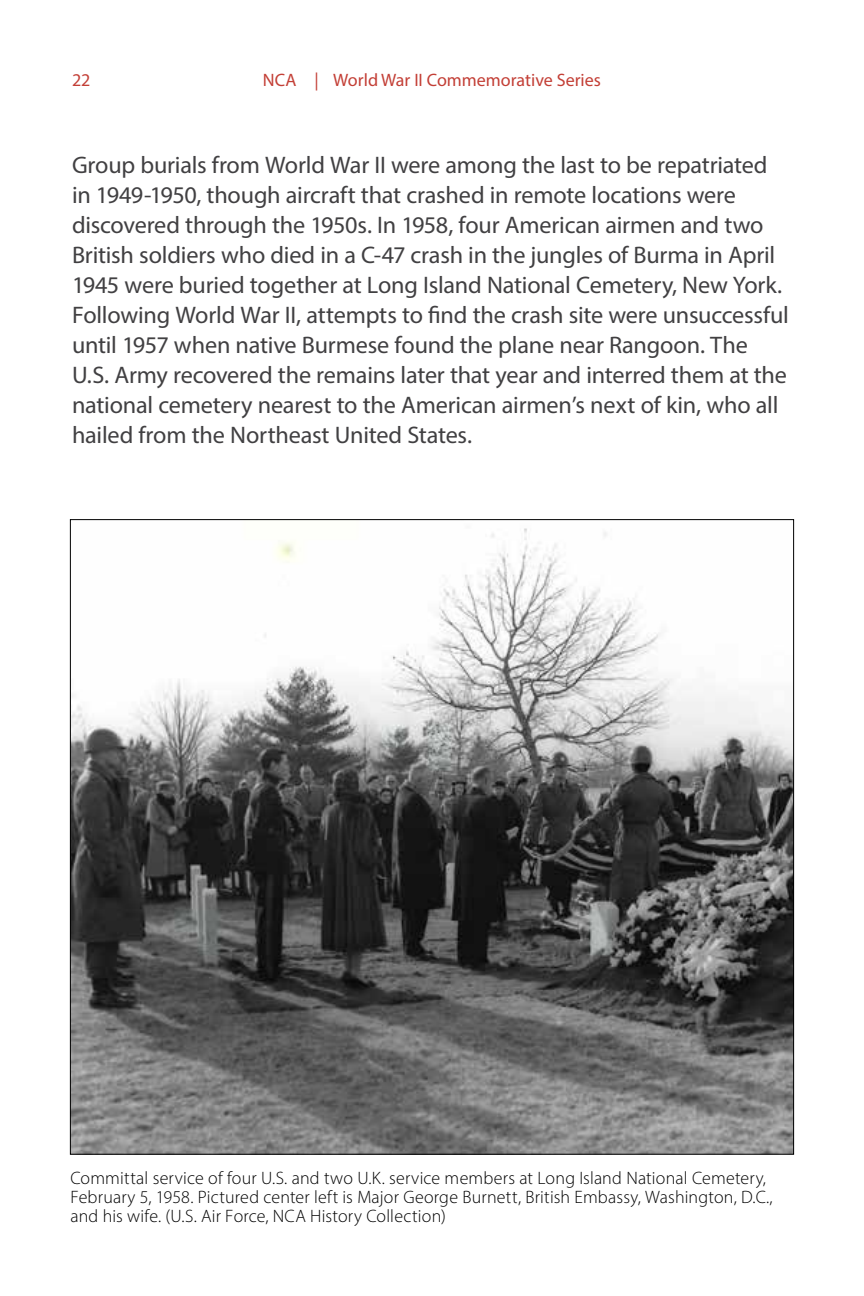
<style>
.page{position:relative;width:864px;height:1296px;background:#fff}
.page>*{position:absolute;margin:0;border:0;box-sizing:border-box;transform-origin:0 0}
.t1{font:24px/30px "Myriad Pro";letter-spacing:-.01em;color:#414042}
.t2{font:300 18px/19.4px "Myriad Pro";letter-spacing:.01em;color:#000}
.t3{font:18px "Myriad Pro";color:#c33f36}
</style>
<div class="page">
<img style="left:72px;top:528px;width:720px;height:625px">
<p class="t3" style="left:72px;top:68px;width:20px">22</p>
<p class="t3" style="left:263px;top:68px;width:340px">NCA | World War II Commemorative Series</p>
<p class="t1" style="left:72px;top:149px;width:718px">Group burials from World War II were among the last to be repatriated in 1949-1950, though aircraft that crashed in remote locations were discovered through the 1950s. In 1958, four American airmen and two British soldiers who died in a C-47 crash in the jungles of Burma in April 1945 were buried together at Long Island National Cemetery, New York.<br>Following World War II, attempts to find the crash site were unsuccessful until 1957 when native Burmese found the plane near Rangoon. The U.S. Army recovered the remains later that year and interred them at the national cemetery nearest to the American airmen’s next of kin, who all hailed from the Northeast United States.</p>
<p class="t2" style="left:70px;top:1168px;width:704px">Committal service of four U.S. and two U.K. service members at Long Island National Cemetery,<br>February 5, 1958. Pictured center left is Major George Burnett, British Embassy, Washington, D.C., and his wife. (U.S. Air Force, NCA History Collection)</p>
</div>
